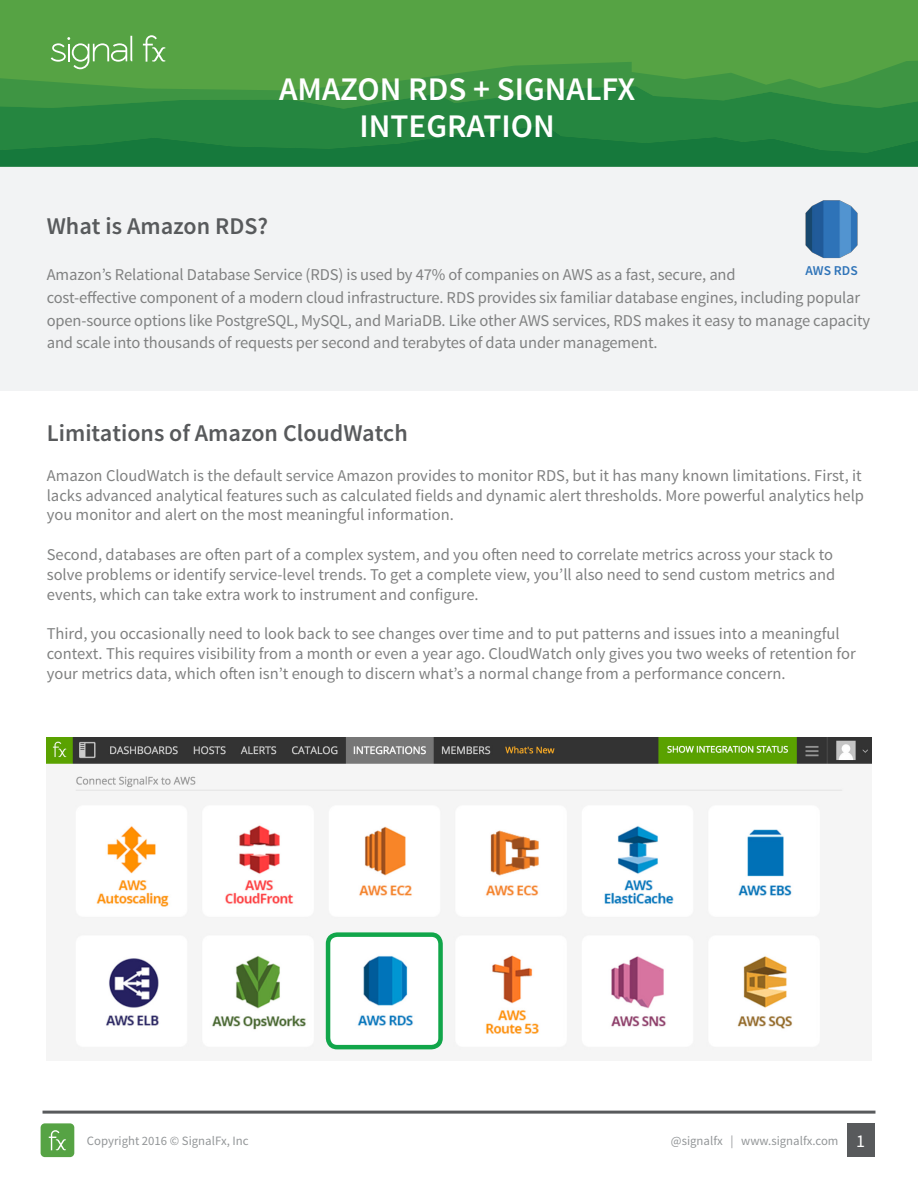
<style>
.page{position:relative;width:918px;height:1188px;background:#fff}
.page>*{position:absolute;margin:0;border:0;box-sizing:border-box;transform-origin:0 0}
.t1{font:600 33px/37.5px "Source Sans Pro";color:#fff;text-align:center}
.Section_Header{font:600 24px "Source Sans Pro";color:#585a5c}
.t2{font:18px "Source Sans Pro";color:#fff}
.Body_text{font:16.5px/19.8px "Source Sans Pro";color:#808181}
.t3{font:600 13.5px "Source Sans Pro";color:#2e73b8}
.t4{font:12.75px "Source Sans Pro";color:#939698}
</style>
<div class="page">
<div style="left:0;top:164px;width:918px;height:227px;background:#f2f3f4"></div>
<div style="left:0;top:0;width:918px;height:165px;background:#56a344"></div>
<svg style="left:0;top:61px;width:918px;height:25px"></svg>
<svg style="left:0;top:86px;width:918px;height:40px;background:#2e8b41"></svg>
<svg style="left:0;top:126px;width:918px;height:41px;background:#1c7e3e"></svg>
<svg style="left:51px;top:36px;width:81px;height:33px"></svg>
<svg style="left:143px;top:35px;width:23px;height:27px"></svg>
<img style="left:805px;top:200px;width:53px;height:59px">
<img style="left:47px;top:737px;width:824px;height:313px">
<hr style="left:43px;top:1111px;width:832px;height:3px;background:#585a5c">
<div style="left:847px;top:1124px;width:27px;height:33px;background:#585a5c"></div>
<div style="left:41px;top:1123px;width:33px;height:34px;background:#56a344;border-radius:4px"></div>
<svg style="left:49px;top:1130px;width:17px;height:20px"></svg>
<div style="left:326px;top:932px;width:117px;height:117px;border:4px solid #11a64a;border-radius:9px"></div>
<p class="t1" style="left:279px;top:71px;width:358px">AMAZON RDS + SIGNALFX<br>INTEGRATION</p>
<p class="Section_Header" style="left:47px;top:211px;width:223px">What is Amazon RDS?</p>
<p class="Body_text" style="left:47px;top:263px;width:825px;line-height:22.8px">Amazon’s Relational Database Service (RDS) is used by 47% of companies on AWS as a fast, secure, and<br>cost-effective component of a modern cloud infrastructure. RDS provides six familiar database engines, including popular open-source options like PostgreSQL, MySQL, and MariaDB. Like other AWS services, RDS makes it easy to manage capacity and scale into thousands of requests per second and terabytes of data under management.</p>
<p class="t3" style="left:805px;top:262px;width:54px">AWS RDS</p>
<p class="Section_Header" style="left:47px;top:418px;width:362px">Limitations of Amazon CloudWatch</p>
<p class="Body_text" style="left:47px;top:466px;width:819px">Amazon CloudWatch is the default service Amazon provides to monitor RDS, but it has many known limitations. First, it lacks advanced analytical features such as calculated fields and dynamic alert thresholds. More powerful analytics help you monitor and alert on the most meaningful information.</p>
<p class="Body_text" style="left:47px;top:545px;width:790px">Second, databases are often part of a complex system, and you often need to correlate metrics across your stack to solve problems or identify service-level trends. To get a complete view, you’ll also need to send custom metrics and events, which can take extra work to instrument and configure.</p>
<p class="Body_text" style="left:47px;top:624px;width:811px">Third, you occasionally need to look back to see changes over time and to put patterns and issues into a meaningful context. This requires visibility from a month or even a year ago. CloudWatch only gives you two weeks of retention for your metrics data, which often isn’t enough to discern what’s a normal change from a performance concern.</p>
<p class="t4" style="left:87px;top:1133px;width:163px">Copyright 2016 © SignalFx, Inc</p>
<p class="t4" style="left:671px;top:1133px;width:169px">@signalfx | www.signalfx.com</p>
<p class="t2" style="left:856px;top:1130px;width:10px">1</p>
</div>
